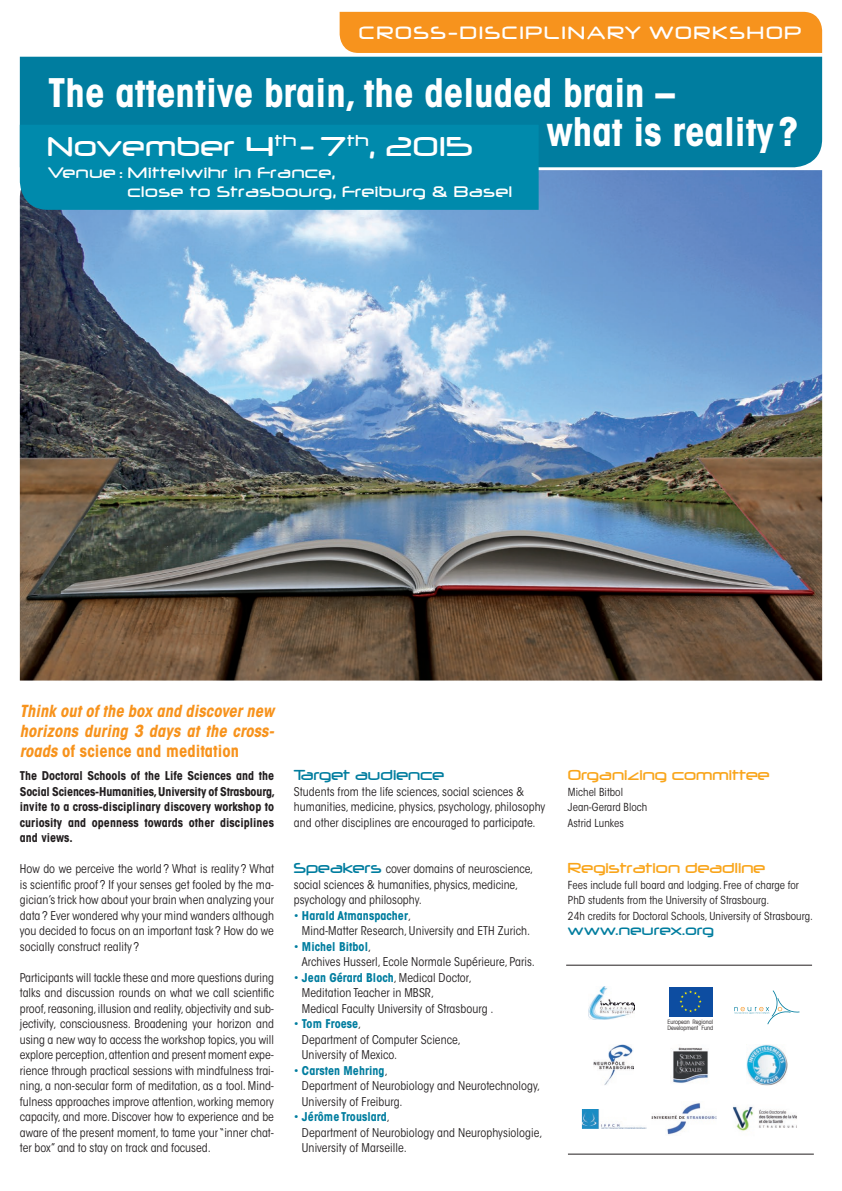
<style>
.page{position:relative;width:842px;height:1191px;background:#fff}
.page>*{position:absolute;margin:0;border:0;box-sizing:border-box;transform-origin:0 0}
.t1{font:700 condensed 39px "ITC Avant Garde Std";color:#fff}
.t2{font:32px "Neuropol";letter-spacing:.03em;color:#fff}
.t3{font:21px "Neuropol";letter-spacing:.1em;color:#fff}
.t4{font:18px/19px "Neuropol";letter-spacing:.04em;color:#fff}
.t5{font:17px "Neuropol";letter-spacing:.005em;color:#f9a51b}
.t6{font:17px "Neuropol";letter-spacing:.005em;color:#007d9f}
.t7{font:italic 700 condensed 16.5px/20px "ITC Avant Garde Std";color:#f7931d;text-align:justify}
.t8{font:16px "Neuropol";letter-spacing:.025em;color:#007d9f}
.t9{font:condensed 12px/15.5px "ITC Avant Garde Std";letter-spacing:.005em;color:#231f20}
.t10{font:700 condensed 12px/15.5px "ITC Avant Garde Std";letter-spacing:.005em;color:#231f20;text-align:justify}
.t11{font:condensed 11px/15.5px "ITC Avant Garde Std";letter-spacing:.005em;color:#231f20}
.t12{font:condensed 6px "Avant Garde";color:#231f20}
.s1{font-style:normal}
.s2{font-family:"Neuropol";font-stretch:normal;font-size:17px;color:#007d9f}
.s3{color:#007d9f}
.s4{font-weight:700;color:#007d9f}
</style>
<div class="page">
<div style="left:340px;top:12px;width:482px;height:41px;background:#f7931d"></div>
<div style="left:20px;top:57px;width:802px;height:110px;background:#007d9f"></div>
<img style="left:20px;top:170px;width:802px;height:510px">
<div style="left:20px;top:125px;width:519px;height:85px;background:#008aac"></div>
<img style="left:653px;top:1103px;width:61px;height:32px">
<img style="left:734px;top:1106px;width:62px;height:25px">
<img style="left:583px;top:1109px;width:61px;height:19px">
<div style="left:581px;top:1097px;width:65px;height:43px;border:1px solid #fff"></div>
<img style="left:673px;top:1047px;width:35px;height:36px">
<img style="left:594px;top:1045px;width:40px;height:39px">
<img style="left:747px;top:1045px;width:40px;height:39px">
<hr style="left:568px;top:1153px;width:246px;height:1px;background:#231f20">
<hr style="left:566px;top:964px;width:246px;height:1px;background:#231f20">
<svg style="left:734px;top:990px;width:66px;height:34px"></svg>
<svg style="left:669px;top:987px;width:44px;height:30px"></svg>
<div style="left:669px;top:986px;width:43px;height:30px;background:#0d4da1"></div>
<svg style="left:679px;top:990px;width:23px;height:22px"></svg>
<img style="left:588px;top:987px;width:46px;height:32px">
<p class="t3" style="left:359px;top:21px;width:444px">CROSS-DISCIPLINARY WORKSHOP</p>
<p class="t1" style="left:48px;top:68px;width:628px">The attentive brain, the deluded brain –</p>
<p class="t1" style="left:547px;top:107px;width:253px">what is reality ?</p>
<p class="t2" style="left:47px;top:130px;width:427px">November 4<sup>th</sup> - 7<sup>th</sup>, 2015</p>
<p class="t4" style="left:128px;top:163px;width:386px;text-indent:-80px">Venue : Mittelwihr in France,<br>close to Strasbourg, Freiburg &amp; Basel</p>
<p class="t7" style="left:20px;top:701px;width:259px">Think outofthe box and discovernew horizons during 3 days at the cross&shy;roads <span class="s1">of science and meditation</span></p>
<p class="t10" style="left:20px;top:768px;width:257px">The Doctoral Schools of the Life Sciences and the Social Sciences-Humanities, University of Strasbourg, invite to a cross-disciplinary discovery workshop to curiosity and openness towards other disciplines and views.</p>
<p class="t9" style="left:20px;top:861px;width:256px;text-align:justify">How do we perceive the world ? What is reality ? What is scientific proof ? If your senses get fooled by the ma&shy;gician’s trick how about your brain when analyzing your data ? Ever wondered why your mind wanders although you decided to focus on an important task ? How do we socially construct reality ?</p>
<p class="t9" style="left:20px;top:969px;width:256px;text-align:justify">Participants will tackle these and more questions during talks and discussion rounds on what we call scientific proof, reasoning, illusion and reality, objectivity and sub&shy;jectivity, consciousness. Broadening your horizon and using a new way to access the workshop topics, you will explore perception, attention and present moment expe&shy;rience through practical sessions with mindfulness trai&shy;ning, a non-secular form of meditation, as a tool. Mind&shy;fulness approaches improve attention, working memory capacity, and more. Discover how to experience and be aware of the present moment, to tame your “inner chat&shy;ter box” and to stay on track and focused.</p>
<p class="t6" style="left:294px;top:766px;width:152px">Target audience</p>
<p class="t9" style="left:294px;top:783px;width:253px">Students from the life sciences, social sciences &amp; humanities, medicine, physics, psychology, philosophy and other disciplines are encouraged to participate.</p>
<p class="t9" style="left:294px;top:861px;width:241px"><span class="s2">Speakers</span> cover domains of neuroscience, social sciences &amp; humanities, physics, medicine, psychology and philosophy.</p>
<p class="t9" style="left:302px;top:907px;width:230px;text-indent:-8px"><span class="s3">•</span> <span class="s4">Harald Atmanspacher</span>,<br>Mind-Matter Research, University and ETH Zurich.</p>
<p class="t9" style="left:302px;top:938px;width:234px;text-indent:-8px"><span class="s3">•</span> <span class="s4">Michel Bitbol</span>,<br>Archives Husserl, Ecole Normale Supérieure, Paris.</p>
<p class="t9" style="left:302px;top:969px;width:193px;text-indent:-8px"><span class="s3">•</span> <span class="s4">Jean Gérard Bloch</span>, Medical Doctor,<br>Meditation Teacher in MBSR,<br>Medical Faculty University of Strasbourg .</p>
<p class="t9" style="left:302px;top:1016px;width:160px;text-indent:-8px"><span class="s3">•</span> <span class="s4">Tom Froese</span>,<br>Department of Computer Science,<br>University of Mexico.</p>
<p class="t9" style="left:302px;top:1062px;width:240px;text-indent:-8px"><span class="s3">•</span> <span class="s4">Carsten Mehring</span>,<br>Department of Neurobiology and Neurotechnology,<br>University of Freiburg.</p>
<p class="t9" style="left:302px;top:1109px;width:242px;text-indent:-8px"><span class="s3">•</span> <span class="s4">Jérôme Trouslard</span>,<br>Department of Neurobiology and Neurophysiologie,<br>University of Marseille.</p>
<p class="t5" style="left:568px;top:766px;width:203px">Organizing committee</p>
<p class="t11" style="left:568px;top:784px;width:57px">Michel Bitbol</p>
<p class="t11" style="left:568px;top:799px;width:81px">Jean-Gerard Bloch</p>
<p class="t11" style="left:568px;top:815px;width:57px">Astrid Lunkes</p>
<p class="t5" style="left:568px;top:859px;width:199px">Registration deadline</p>
<p class="t11" style="left:568px;top:877px;width:246px">Fees include full board and lodging. Free of charge for<br>PhD students from the University of Strasbourg.<br>24h credits for Doctoral Schools, University of Strasbourg.</p>
<p class="t8" style="left:568px;top:922px;width:147px">www.neurex.org</p>
<p class="t12" style="left:668px;top:1018px;width:47px">European Regional</p>
<p class="t12" style="left:668px;top:1024px;width:47px">Development Fund</p>
</div>
